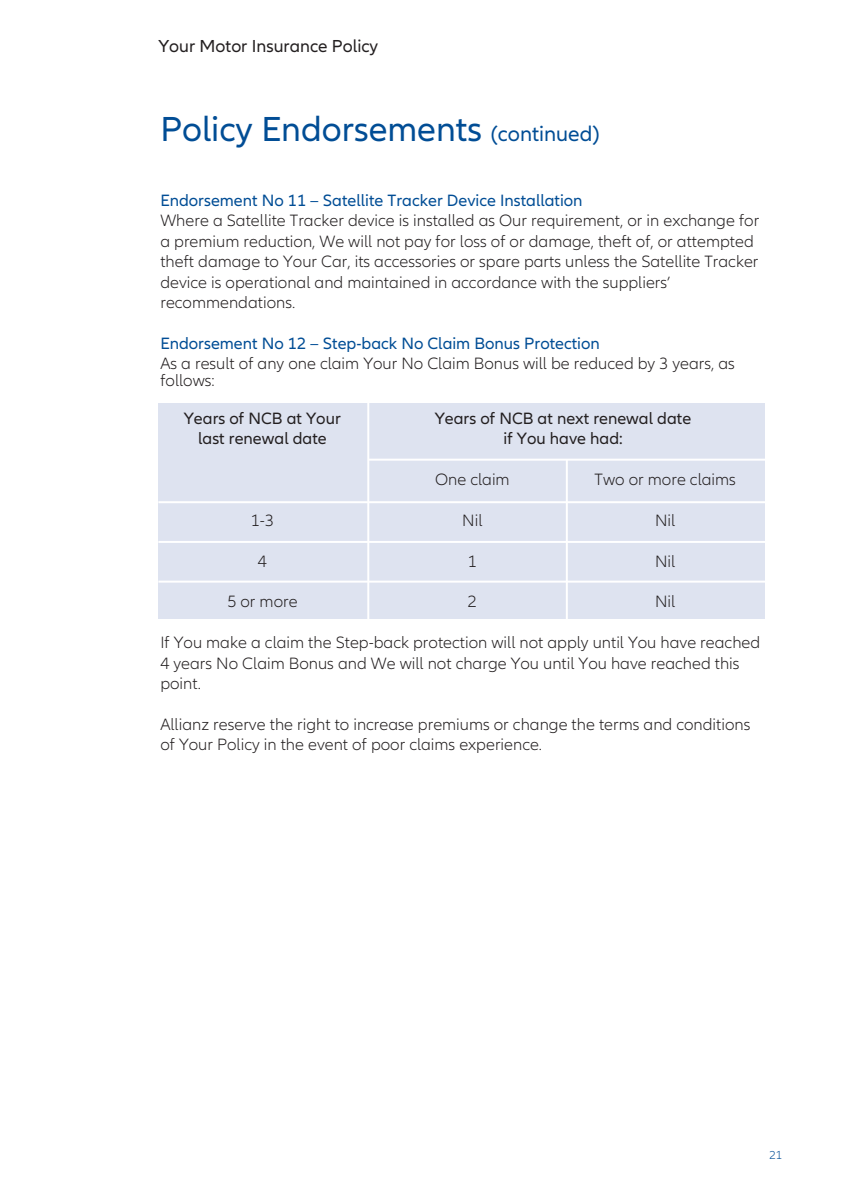
<style>
.page{position:relative;width:841px;height:1189px;background:#fff}
.page>*{position:absolute;margin:0;border:0;box-sizing:border-box;transform-origin:0 0}
.t1{font:36px "Allianz Neo";color:#014d95}
.t2{font:18px "Allianz Neo";color:#231f20}
.t3{font:300 17px/20.4px "Allianz Neo";color:#231f20}
.t4{font:17px "Allianz Neo";color:#014d95}
.t5{font:17px "Allianz Neo";color:#231f20}
.t6{font:300 12px "Allianz Neo";color:#014d95}
.s1{font-size:22px}
</style>
<div class="page">
<div style="left:158px;top:403px;width:607px;height:215px;background:#dee3f0"></div>
<hr style="left:368px;top:458px;width:397px;height:2px;background:#fff">
<hr style="left:158px;top:501px;width:607px;height:2px;background:#fff">
<hr style="left:158px;top:541px;width:607px;height:2px;background:#fff">
<hr style="left:158px;top:580px;width:607px;height:2px;background:#fff">
<hr style="left:367px;top:397px;width:2px;height:227px;background:#fff">
<hr style="left:566px;top:459px;width:2px;height:165px;background:#fff">
<p class="t2" style="left:158px;top:39px;width:221px">Your Motor Insurance Policy</p>
<h1 class="t1" style="left:160px;top:116px;width:440px">Policy Endorsements <span class="s1">(continued)</span></h1>
<p class="t4" style="left:160px;top:194px;width:423px">Endorsement No 11 – Satellite Tracker Device Installation</p>
<p class="t3" style="left:160px;top:212px;width:600px">Where a Satellite Tracker device is installed as Our requirement, or in exchange for a premium reduction, We will not pay for loss of or damage, theft of, or attempted theft damage to Your Car, its accessories or spare parts unless the Satellite Tracker device is operational and maintained in accordance with the suppliers’ recommendations.</p>
<p class="t4" style="left:160px;top:337px;width:441px">Endorsement No 12 – Step-back No Claim Bonus Protection</p>
<p class="t3" style="left:160px;top:356px;width:576px;line-height:17px">As a result of any one claim Your No Claim Bonus will be reduced by 3 years, as follows:</p>
<p class="t5" style="left:184px;top:411px;width:159px">Years of NCB at Your</p>
<p class="t5" style="left:434px;top:411px;width:258px">Years of NCB at next renewal date</p>
<p class="t5" style="left:198px;top:432px;width:130px">last renewal date</p>
<p class="t5" style="left:503px;top:432px;width:121px">if You have had:</p>
<p class="t3" style="left:435px;top:470px;width:76px">One claim</p>
<p class="t3" style="left:594px;top:470px;width:143px">Two or more claims</p>
<p class="t3" style="left:251px;top:511px;width:25px">1-3</p>
<p class="t3" style="left:462px;top:511px;width:22px">Nil</p>
<p class="t3" style="left:655px;top:511px;width:22px">Nil</p>
<p class="t3" style="left:258px;top:552px;width:11px">4</p>
<p class="t3" style="left:468px;top:552px;width:11px">1</p>
<p class="t3" style="left:655px;top:552px;width:22px">Nil</p>
<p class="t3" style="left:227px;top:592px;width:72px">5 or more</p>
<p class="t3" style="left:468px;top:592px;width:11px">2</p>
<p class="t3" style="left:655px;top:592px;width:22px">Nil</p>
<p class="t3" style="left:160px;top:633px;width:601px">If You make a claim the Step-back protection will not apply until You have reached<br>4 years No Claim Bonus and We will not charge You until You have reached this point.</p>
<p class="t3" style="left:160px;top:715px;width:591px">Allianz reserve the right to increase premiums or change the terms and conditions of Your Policy in the event of poor claims experience.</p>
<p class="t6" style="left:769px;top:1150px;width:14px">21</p>
</div>
